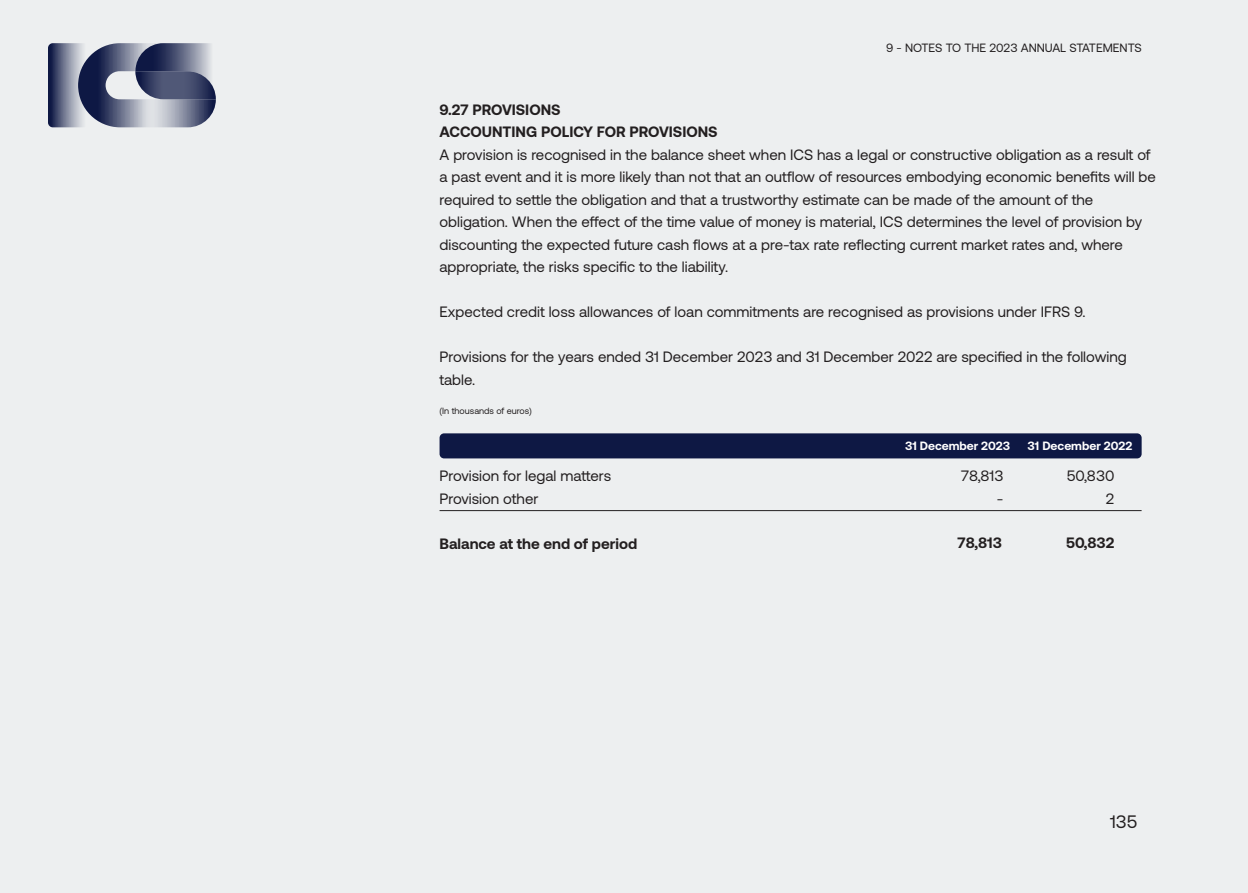
<style>
.page{position:relative;width:1248px;height:893px;background:#edeff0}
.page>*{position:absolute;margin:0;border:0;box-sizing:border-box;transform-origin:0 0}
.t1{font:18px "Aeonik";color:#231f20}
.t2{font:15px/22.5px "Aeonik";color:#231f20}
.t3{font:700 15px "Aeonik";color:#231f20}
.t4{font:12px "Aeonik";color:#231f20}
.t5{font:700 12px "Aeonik";color:#fff}
.t6{font:9px "Aeonik";color:#231f20}
</style>
<div class="page">
<svg style="left:48px;top:43px;width:168px;height:84px;background:#717790"></svg>
<div style="left:440px;top:433px;width:702px;height:25px;background:#0e1844;border-radius:4px"></div>
<hr style="left:440px;top:510px;width:701px;height:1px;background:#231f20">
<p class="t4" style="left:886px;top:41px;width:257px">9 - NOTES TO THE 2023 ANNUAL STATEMENTS</p>
<p class="t3" style="left:440px;top:101px;width:123px">9.27 PROVISIONS</p>
<p class="t3" style="left:440px;top:123px;width:280px">ACCOUNTING POLICY FOR PROVISIONS</p>
<p class="t2" style="left:440px;top:143px;width:718px">A provision is recognised in the balance sheet when ICS has a legal or constructive obligation as a result of a past event and it is more likely than not that an outflow of resources embodying economic benefits will be required to settle the obligation and that a trustworthy estimate can be made of the amount of the</p>
<p class="t2" style="left:440px;top:211px;width:704px">obligation. When the effect of the time value of money is material, ICS determines the level of provision by discounting the expected future cash flows at a pre-tax rate reflecting current market rates and, where</p>
<p class="t2" style="left:440px;top:256px;width:290px">appropriate, the risks specific to the liability.</p>
<p class="t2" style="left:440px;top:301px;width:647px">Expected credit loss allowances of loan commitments are recognised as provisions under IFRS 9.</p>
<p class="t2" style="left:440px;top:346px;width:689px">Provisions for the years ended 31 December 2023 and 31 December 2022 are specified in the following table.</p>
<p class="t6" style="left:440px;top:406px;width:94px">(In thousands of euros)</p>
<p class="t2" style="left:440px;top:465px;width:173px">Provision for legal matters</p>
<p class="t2" style="left:440px;top:487px;width:100px">Provision other</p>
<p class="t3" style="left:440px;top:535px;width:199px">Balance at the end of period</p>
<p class="t5" style="left:905px;top:439px;width:107px">31 December 2023</p>
<p class="t5" style="left:1027px;top:439px;width:106px">31 December 2022</p>
<p class="t2" style="left:961px;top:465px;width:44px">78,813</p>
<p class="t2" style="left:1067px;top:465px;width:49px">50,830</p>
<p class="t2" style="left:997px;top:487px;width:8px">-</p>
<p class="t2" style="left:1106px;top:488px;width:10px">2</p>
<p class="t3" style="left:958px;top:534px;width:46px">78,813</p>
<p class="t3" style="left:1066px;top:534px;width:50px">50,832</p>
<p class="t1" style="left:1110px;top:812px;width:29px">135</p>
</div>
